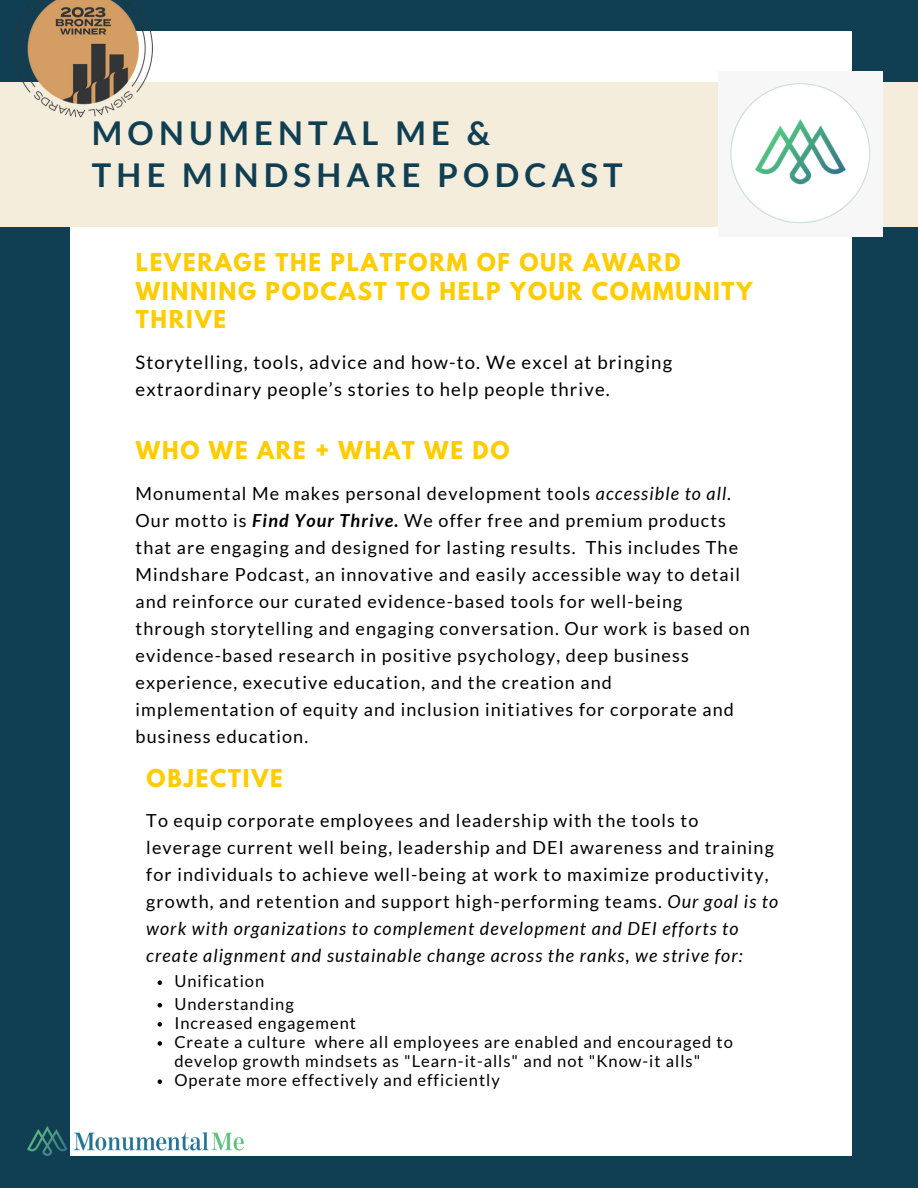
<style>
.page{position:relative;width:918px;height:1188px;background:#103f54}
.page>*{position:absolute;margin:0;border:0;box-sizing:border-box;transform-origin:0 0}
.t1{font:700 32.85px "Lato";letter-spacing:.16em;color:#103f54}
.t2{font:700 21.75px/28.2px "League Spartan";letter-spacing:.08em;color:#fc0}
.t3{font:18.6px/27px "Lato";letter-spacing:.06em;color:#000}
.t4{font:18px/27px "Lato";letter-spacing:.06em;color:#000}
.t5{font:16.5px/19.2px "Lato";letter-spacing:.06em;color:#000}
.s1{font-style:italic}
.s2{font-weight:700;font-style:italic}
</style>
<div class="page">
<div style="left:71px;top:31px;width:780px;height:1125px;background:#fff"></div>
<div style="left:0;top:82px;width:918px;height:144px;background:#f4eddb"></div>
<img style="left:27px;top:1126px;width:216px;height:30px">
<div style="left:719px;top:71px;width:164px;height:166px;background:#f7f7f7"></div>
<img style="left:727px;top:80px;width:147px;height:146px">
<img style="left:13px;top:0;width:140px;height:118px">
<svg style="left:158px;top:980px;width:4px;height:5px"></svg>
<svg style="left:158px;top:1003px;width:4px;height:4px"></svg>
<svg style="left:158px;top:1022px;width:4px;height:5px"></svg>
<svg style="left:158px;top:1041px;width:4px;height:5px"></svg>
<svg style="left:158px;top:1079px;width:4px;height:5px"></svg>
<p class="t1" style="left:92px;top:113px;width:400px">MONUMENTAL ME &amp;</p>
<p class="t1" style="left:92px;top:154px;width:533px">THE MINDSHARE PODCAST</p>
<p class="t2" style="left:136px;top:251px;width:618px">LEVERAGE THE PLATFORM OF OUR AWARD<br>WINNING PODCAST TO HELP YOUR COMMUNITY<br>THRIVE</p>
<p class="t3" style="left:136px;top:349px;width:538px">Storytelling, tools, advice and how-to. We excel at bringing extraordinary people’s stories to help people thrive.</p>
<p class="t2" style="left:136px;top:439px;width:375px">WHO WE ARE + WHAT WE DO</p>
<p class="t4" style="left:136px;top:479px;width:616px">Monumental Me makes personal development tools <span class="s1">accessible to all.<br></span>Our motto is <span class="s2">Find Your Thrive.</span> We offer free and premium products that are engaging and designed for lasting results. This includes The Mindshare Podcast, an innovative and easily accessible way to detail and reinforce our curated evidence-based tools for well-being through storytelling and engaging conversation. Our work is based on evidence-based research in positive psychology, deep business experience, executive education, and the creation and implementation of equity and inclusion initiatives for corporate and business education.</p>
<p class="t2" style="left:147px;top:766px;width:138px">OBJECTIVE</p>
<p class="t4" style="left:146px;top:807px;width:633px">To equip corporate employees and leadership with the tools to<br>leverage current well being, leadership and DEI awareness and training for individuals to achieve well-being at work to maximize productivity, growth, and retention and support high-performing teams. <span class="s1">Our goal is to work with organizations to complement development and DEI efforts to create alignment and sustainable change across the ranks, we strive for:</span></p>
<p class="t5" style="left:174px;top:971px;width:91px">Unification</p>
<p class="t5" style="left:174px;top:994px;width:121px">Understanding</p>
<p class="t5" style="left:174px;top:1013px;width:183px">Increased engagement</p>
<p class="t5" style="left:174px;top:1032px;width:560px">Create a culture where all employees are enabled and encouraged to develop growth mindsets as "Learn-it-alls" and not "Know-it alls"</p>
<p class="t5" style="left:174px;top:1070px;width:327px">Operate more effectively and efficiently</p>
</div>
